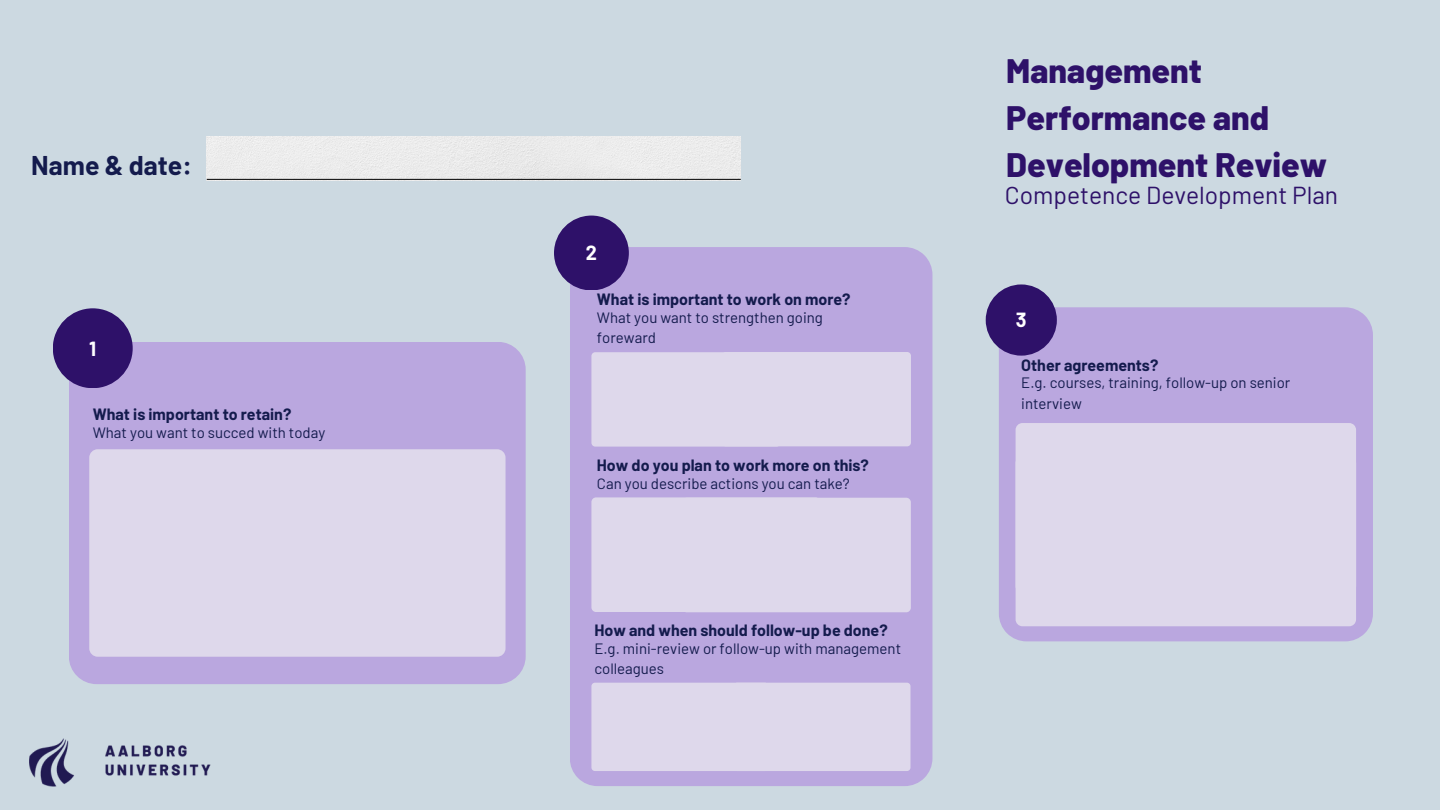
<style>
.page{position:relative;width:1440px;height:810px;background:#ccd9e1}
.page>*{position:absolute;margin:0;border:0;box-sizing:border-box;transform-origin:0 0}
.t1{font:800 33.9px/47px "Barlow";color:#2e1169}
.t2{font:700 26.5px "Barlow";color:#141b4d}
.t3{font:24.6px "Barlow";color:#2e1169}
.t4{font:700 20px "Barlow";color:#fff}
.t5{font:700 16px "Barlow";color:#141b4d}
.t6{font:15px/20.2px "Barlow";color:#141b4d}
</style>
<div class="page">
<img style="left:30px;top:738px;width:181px;height:48px">
<div style="left:69px;top:342px;width:457px;height:342px;background:#baa7df;border-radius:28px"></div>
<div style="left:53px;top:308px;width:80px;height:80px;background:#2e1169;border-radius:50%"></div>
<div style="left:89px;top:449px;width:417px;height:208px;background:#ded8eb;border-radius:8px"></div>
<div style="left:999px;top:307px;width:374px;height:334px;background:#baa7df"></div>
<div style="left:986px;top:284px;width:71px;height:72px;background:#2e1169;border-radius:50%"></div>
<div style="left:1016px;top:423px;width:340px;height:170px;background:#ded8eb;border-radius:7px"></div>
<div style="left:1016px;top:456px;width:340px;height:170px;background:#ded8eb;border-radius:7px"></div>
<div style="left:207px;top:137px;width:534px;height:42px;background:#ebebeb"></div>
<hr style="left:207px;top:179px;width:534px;height:1px;background:#000">
<div style="left:570px;top:247px;width:362px;height:539px;background:#baa7df"></div>
<div style="left:554px;top:216px;width:75px;height:74px;background:#2e1169;border-radius:50%"></div>
<div style="left:591px;top:352px;width:189px;height:95px;background:#ded8eb;border-radius:4px"></div>
<div style="left:722px;top:352px;width:189px;height:94px;background:#ded8eb;border-radius:4px"></div>
<div style="left:591px;top:497px;width:229px;height:115px;background:#ded8eb;border-radius:5px"></div>
<div style="left:682px;top:498px;width:229px;height:114px;background:#ded8eb;border-radius:5px"></div>
<div style="left:591px;top:683px;width:177px;height:88px;background:#ded8eb;border-radius:4px"></div>
<div style="left:734px;top:683px;width:177px;height:88px;background:#ded8eb;border-radius:4px"></div>
<p class="t2" style="left:31px;top:149px;width:162px">Name &amp; date:</p>
<p class="t4" style="left:89px;top:336px;width:9px">1</p>
<p class="t5" style="left:93px;top:404px;width:200px">What is important to retain?</p>
<p class="t6" style="left:93px;top:422px;width:234px">What you want to succed with today</p>
<p class="t4" style="left:586px;top:240px;width:13px">2</p>
<p class="t5" style="left:597px;top:289px;width:255px">What is important to work on more?</p>
<p class="t6" style="left:597px;top:307px;width:227px">What you want to strengthen going foreward</p>
<p class="t5" style="left:597px;top:455px;width:274px">How do you plan to work more on this?</p>
<p class="t6" style="left:597px;top:473px;width:254px">Can you describe actions you can take?</p>
<p class="t5" style="left:594px;top:620px;width:295px">How and when should follow-up be done?</p>
<p class="t6" style="left:594px;top:638px;width:308px">E.g. mini-review or follow-up with management colleagues</p>
<p class="t1" style="left:1006px;top:46px;width:322px">Management<br>Performance and<br>Development Review</p>
<p class="t3" style="left:1005px;top:180px;width:335px">Competence Development Plan</p>
<p class="t4" style="left:1016px;top:307px;width:12px">3</p>
<p class="t5" style="left:1021px;top:355px;width:139px">Other agreements?</p>
<p class="t6" style="left:1021px;top:372px;width:271px">E.g. courses, training, follow-up on senior interview</p>
</div>
